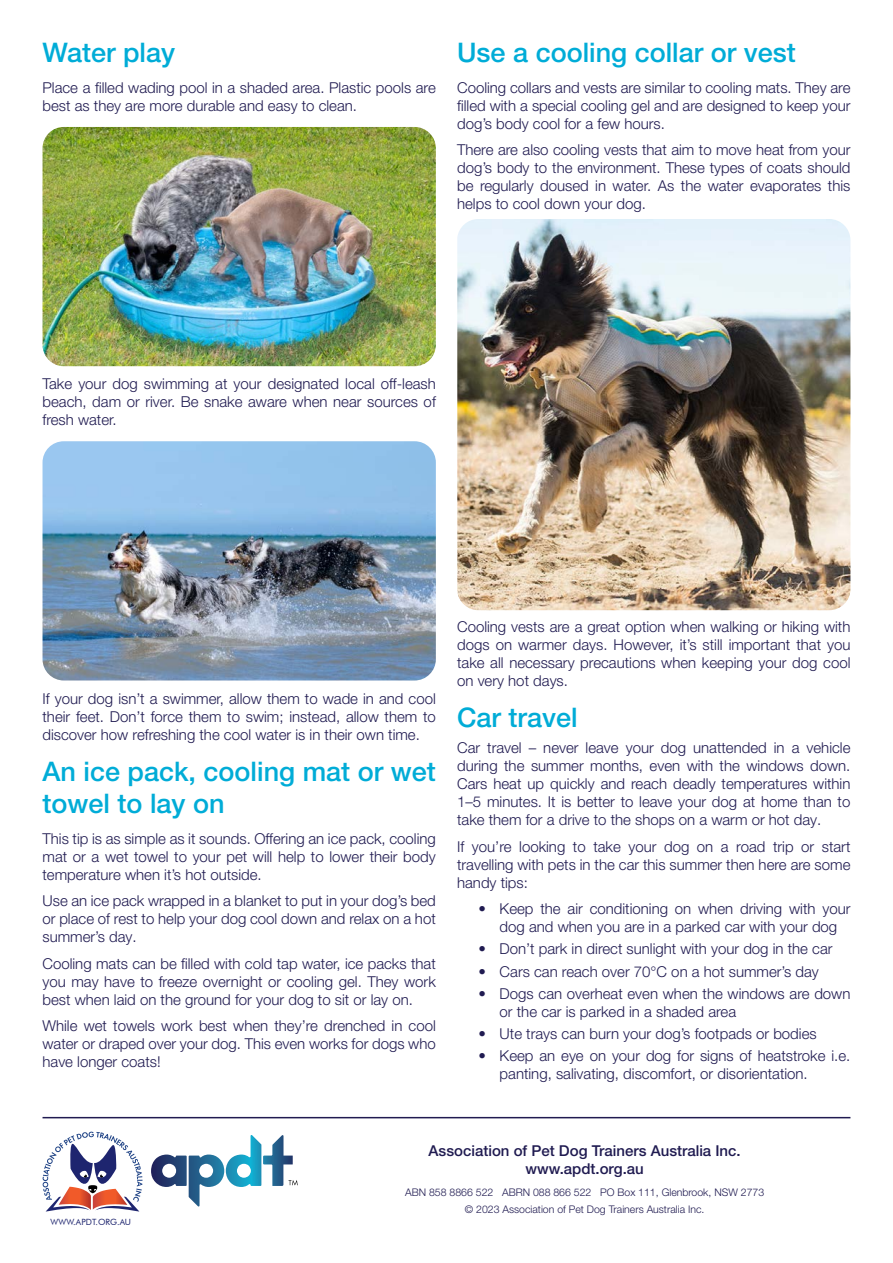
<style>
.page{position:relative;width:893px;height:1263px;background:#fff}
.page>*{position:absolute;margin:0;border:0;box-sizing:border-box;transform-origin:0 0}
.Heading_2{font:500 27px/32.4px "Helvetica Neue LT Pro";color:#00acd7}
.Body_Text{font:500 27px "Helvetica Neue LT Pro";color:#00acd7}
.Body_Text-2{font:300 15px/18px "Helvetica Neue LT Pro";color:#201b51;text-align:justify}
.t1{font:500 15px/18px "Helvetica Neue LT Pro";color:#201b51;text-align:center}
.t2{font:300 10.5px/17.7px "Helvetica Neue LT Pro";color:#201b51;text-align:center}
.t3{font:8.55px "Futura BT";letter-spacing:.01em;color:#1e256f}
</style>
<div class="page">
<svg style="left:151px;top:1135px;width:147px;height:72px"></svg>
<svg style="left:43px;top:1132px;width:99px;height:79px"></svg>
<hr style="left:43px;top:1117px;width:807px;height:1px;background:#201b51">
<img style="left:43px;top:441px;width:393px;height:239px">
<img style="left:43px;top:127px;width:393px;height:239px">
<img style="left:457px;top:219px;width:393px;height:391px">
<p class="Heading_2" style="left:43px;top:36px;width:134px">Water play</p>
<p class="Body_Text-2" style="left:43px;top:78px;width:395px">Place a filled wading pool in a shaded area. Plastic pools are best as they are more durable and easy to clean.</p>
<p class="Heading_2" style="left:457px;top:36px;width:340px">Use a cooling collar or vest</p>
<p class="Body_Text-2" style="left:457px;top:78px;width:395px">Cooling collars and vests are similar to cooling mats. They are filled with a special cooling gel and are designed to keep your dog’s body cool for a few hours.</p>
<p class="Body_Text-2" style="left:457px;top:140px;width:395px">There are also cooling vests that aim to move heat from your dog’s body to the environment. These types of coats should be regularly doused in water. As the water evaporates this helps to cool down your dog.</p>
<p class="Body_Text-2" style="left:43px;top:374px;width:395px">Take your dog swimming at your designated local off-leash beach, dam or river. Be snake aware when near sources of fresh water.</p>
<p class="Body_Text-2" style="left:43px;top:689px;width:395px">If your dog isn’t a swimmer, allow them to wade in and cool their feet. Don’t force them to swim; instead, allow them to discover how refreshing the cool water is in their own time.</p>
<p class="Heading_2" style="left:43px;top:754px;width:395px">An ice pack, cooling mat or wet towel to lay on</p>
<p class="Body_Text-2" style="left:43px;top:829px;width:395px">This tip is as simple as it sounds. Offering an ice pack, cooling mat or a wet towel to your pet will help to lower their body temperature when it’s hot outside.</p>
<p class="Body_Text-2" style="left:43px;top:891px;width:395px">Use an ice pack wrapped in a blanket to put in your dog’s bed or place of rest to help your dog cool down and relax on a hot summer’s day.</p>
<p class="Body_Text-2" style="left:43px;top:954px;width:395px">Cooling mats can be filled with cold tap water, ice packs that you may have to freeze overnight or cooling gel. They work best when laid on the ground for your dog to sit or lay on.</p>
<p class="Body_Text-2" style="left:43px;top:1016px;width:395px">While wet towels work best when they’re drenched in cool water or draped over your dog. This even works for dogs who have longer coats!</p>
<p class="Body_Text-2" style="left:457px;top:617px;width:395px">Cooling vests are a great option when walking or hiking with dogs on warmer days. However, it’s still important that you take all necessary precautions when keeping your dog cool on very hot days.</p>
<p class="Body_Text" style="left:457px;top:701px;width:122px">Car travel</p>
<p class="Body_Text-2" style="left:457px;top:738px;width:395px">Car travel – never leave your dog unattended in a vehicle during the summer months, even with the windows down.<br>Cars heat up quickly and reach deadly temperatures within 1–5 minutes. It is better to leave your dog at home than to take them for a drive to the shops on a warm or hot day.</p>
<p class="Body_Text-2" style="left:457px;top:837px;width:395px">If you’re looking to take your dog on a road trip or start travelling with pets in the car this summer then here are some handy tips:</p>
<p class="Body_Text-2" style="left:478px;top:899px;width:374px;text-align:center">• Keep the air conditioning on when driving with your dog and when you are in a parked car with your dog</p>
<p class="Body_Text-2" style="left:478px;top:940px;width:356px">• Don’t park in direct sunlight with your dog in the car</p>
<p class="Body_Text-2" style="left:478px;top:962px;width:342px">• Cars can reach over 70°C on a hot summer’s day</p>
<p class="Body_Text-2" style="left:500px;top:984px;width:352px;text-indent:-21px">• Dogs can overheat even when the windows are down or the car is parked in a shaded area</p>
<p class="Body_Text-2" style="left:478px;top:1024px;width:340px">• Ute trays can burn your dog’s footpads or bodies</p>
<p class="Body_Text-2" style="left:500px;top:1047px;width:352px;text-indent:-21px">• Keep an eye on your dog for signs of heatstroke i.e. panting, salivating, discomfort, or disorientation.</p>
<p class="t3" style="left:51px;top:1216px;width:82px">WWW.APDT.ORG.AU</p>
<p class="t1" style="left:429px;top:1141px;width:314px">Association of Pet Dog Trainers Australia Inc. www.apdt.org.au</p>
<p class="t2" style="left:405px;top:1183px;width:360px">ABN 858 8866 522 ABRN 088 866 522 PO Box 111, Glenbrook, NSW 2773 © 2023 Association of Pet Dog Trainers Australia Inc.</p>
</div>
